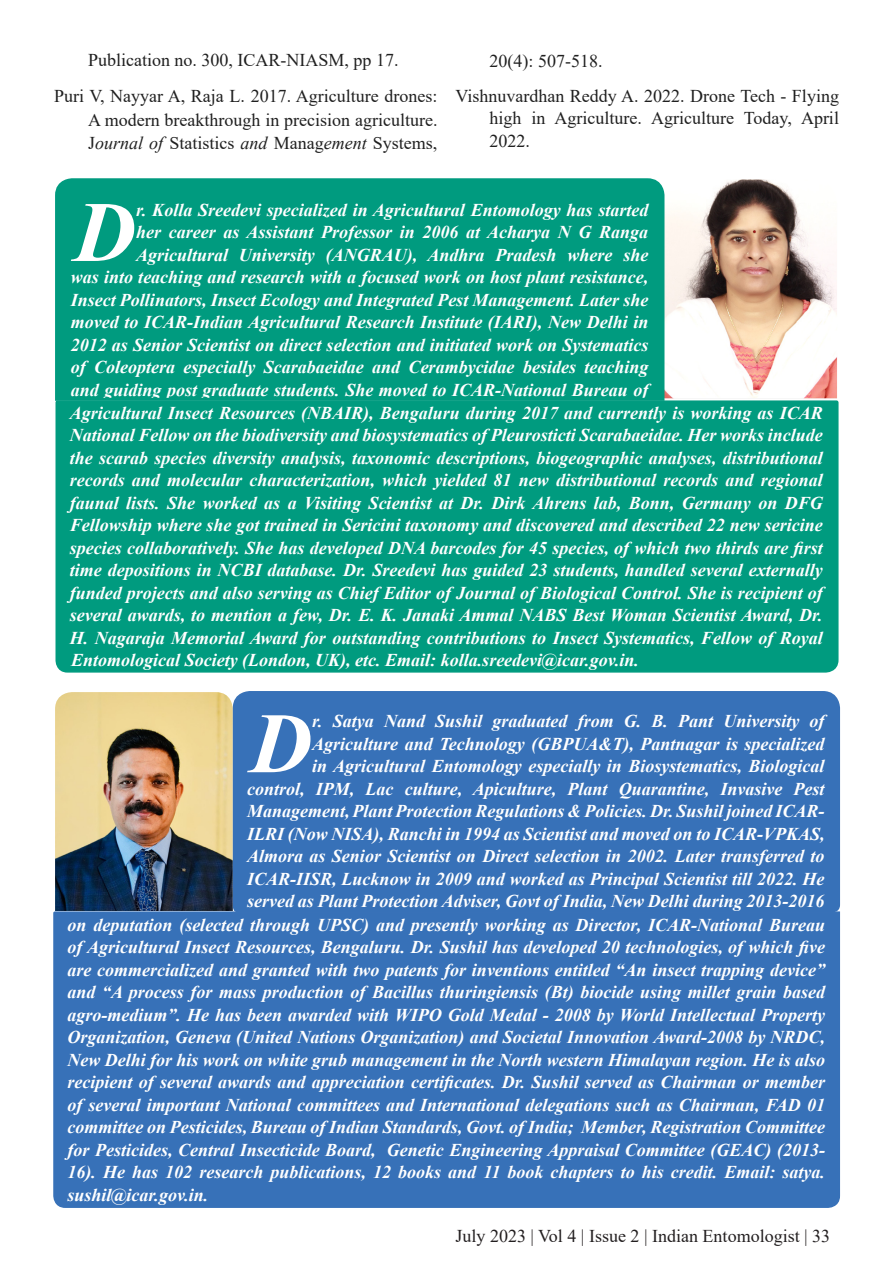
<style>
.page{position:relative;width:893px;height:1263px;background:#fff}
.page>*{position:absolute;margin:0;border:0;box-sizing:border-box;transform-origin:0 0}
.t1{font:italic 700 85.95px "Times New Roman";color:#fff}
.t2{font:italic 700 18px "Times New Roman";color:#fff}
.t3{font:18px/23.2px "Times New Roman";color:#202020;text-align:justify}
.t4{font:18px "Times New Roman";color:#231f20}
.s1{font-style:italic}
</style>
<div class="page">
<img style="left:666px;top:179px;width:171px;height:219px">
<div style="left:55px;top:178px;width:611px;height:222px;background:#009b7f"></div>
<img style="left:55px;top:692px;width:177px;height:219px">
<div style="left:55px;top:400px;width:784px;height:273px;background:#009b7f"></div>
<div style="left:232px;top:691px;width:609px;height:220px;background:#3771b8"></div>
<div style="left:53px;top:911px;width:788px;height:297px;background:#3771b8"></div>
<p class="t3" style="left:88px;top:48px;width:312px">Publication no. 300, ICAR-NIASM, pp 17.</p>
<p class="t3" style="left:88px;top:84px;width:351px;text-indent:-34px">Puri V, Nayyar A, Raja L. 2017. Agriculture drones:<br>A modern breakthrough in precision agriculture.<br>J<span class="s1">ournal of</span> Statistics <span class="s1">and</span> Manag<span class="s1">ement</span> Systems,</p>
<p class="t3" style="left:489px;top:48px;width:114px">20(4): 507-518.</p>
<p class="t3" style="left:489px;top:84px;width:351px;line-height:22.5px;text-indent:-34px">Vishnuvardhan Reddy A. 2022. Drone Tech - Flying high in Agriculture. Agriculture Today, April 2022.</p>
<p class="t1" style="left:74px;top:172px;width:64px">D</p>
<p class="t2" style="left:136px;top:197px;width:514px">r. Kolla Sreedevi specialized in Agricultural Entomology has started</p>
<p class="t2" style="left:136px;top:220px;width:514px">her career as Assistant Professor in 2006 at Acharya N G Ranga</p>
<p class="t2" style="left:136px;top:242px;width:514px">Agricultural University (ANGRAU), Andhra Pradesh where she</p>
<p class="t2" style="left:71px;top:265px;width:579px">was into teaching and research with a focused work on host plant resistance,</p>
<p class="t2" style="left:71px;top:287px;width:579px">Insect Pollinators, Insect Ecology and Integrated Pest Management. Later she</p>
<p class="t2" style="left:71px;top:310px;width:579px">moved to ICAR-Indian Agricultural Research Institute (IARI), New Delhi in</p>
<p class="t2" style="left:71px;top:332px;width:579px">2012 as Senior Scientist on direct selection and initiated work on Systematics</p>
<p class="t2" style="left:71px;top:355px;width:579px">of Coleoptera especially Scarabaeidae and Cerambycidae besides teaching</p>
<p class="t2" style="left:71px;top:377px;width:579px">and guiding post graduate students. She moved to ICAR-National Bureau of</p>
<p class="t2" style="left:70px;top:400px;width:754px">Agricultural Insect Resources (NBAIR), Bengaluru during 2017 and currently is working as ICAR</p>
<p class="t2" style="left:70px;top:423px;width:754px">National Fellow on the biodiversity and biosystematics of Pleurosticti Scarabaeidae. Her works include</p>
<p class="t2" style="left:70px;top:445px;width:754px">the scarab species diversity analysis, taxonomic descriptions, biogeographic analyses, distributional</p>
<p class="t2" style="left:70px;top:468px;width:754px">records and molecular characterization, which yielded 81 new distributional records and regional</p>
<p class="t2" style="left:70px;top:490px;width:754px">faunal lists. She worked as a Visiting Scientist at Dr. Dirk Ahrens lab, Bonn, Germany on DFG</p>
<p class="t2" style="left:70px;top:513px;width:754px">Fellowship where she got trained in Sericini taxonomy and discovered and described 22 new sericine</p>
<p class="t2" style="left:70px;top:535px;width:754px">species collaboratively. She has developed DNA barcodes for 45 species, of which two thirds are first</p>
<p class="t2" style="left:70px;top:558px;width:754px">time depositions in NCBI database. Dr. Sreedevi has guided 23 students, handled several externally</p>
<p class="t2" style="left:70px;top:580px;width:754px">funded projects and also serving as Chief Editor of Journal of Biological Control. She is recipient of</p>
<p class="t2" style="left:70px;top:603px;width:754px">several awards, to mention a few, Dr. E. K. Janaki Ammal NABS Best Woman Scientist Award, Dr.</p>
<p class="t2" style="left:70px;top:625px;width:754px">H. Nagaraja Memorial Award for outstanding contributions to Insect Systematics, Fellow of Royal</p>
<p class="t2" style="left:71px;top:648px;width:569px">Entomological Society (London, UK), etc. Email: kolla.sreedevi@icar.gov.in.</p>
<p class="t1" style="left:250px;top:683px;width:64px">D</p>
<p class="t2" style="left:312px;top:709px;width:514px">r. Satya Nand Sushil graduated from G. B. Pant University of</p>
<p class="t2" style="left:312px;top:731px;width:514px">Agriculture and Technology (GBPUA&amp;T), Pantnagar is specialized</p>
<p class="t2" style="left:312px;top:754px;width:514px">in Agricultural Entomology especially in Biosystematics, Biological</p>
<p class="t2" style="left:247px;top:776px;width:579px">control, IPM, Lac culture, Apiculture, Plant Quarantine, Invasive Pest</p>
<p class="t2" style="left:247px;top:799px;width:579px">Management, Plant Protection Regulations &amp; Policies. Dr. Sushil joined ICAR-</p>
<p class="t2" style="left:247px;top:821px;width:579px">ILRI (Now NISA), Ranchi in 1994 as Scientist and moved on to ICAR-VPKAS,</p>
<p class="t2" style="left:247px;top:844px;width:579px">Almora as Senior Scientist on Direct selection in 2002. Later transferred to</p>
<p class="t2" style="left:247px;top:866px;width:579px">ICAR-IISR, Lucknow in 2009 and worked as Principal Scientist till 2022. He</p>
<p class="t2" style="left:247px;top:889px;width:579px">served as Plant Protection Adviser, Govt of India, New Delhi during 2013-2016</p>
<p class="t2" style="left:68px;top:912px;width:759px">on deputation (selected through UPSC) and presently working as Director, ICAR-National Bureau</p>
<p class="t2" style="left:68px;top:935px;width:759px">of Agricultural Insect Resources, Bengaluru. Dr. Sushil has developed 20 technologies, of which five</p>
<p class="t2" style="left:68px;top:957px;width:759px">are commercialized and granted with two patents for inventions entitled “An insect trapping device”</p>
<p class="t2" style="left:68px;top:980px;width:759px">and “A process for mass production of Bacillus thuringiensis (Bt) biocide using millet grain based</p>
<p class="t2" style="left:68px;top:1002px;width:759px">agro-medium”. He has been awarded with WIPO Gold Medal - 2008 by World Intellectual Property</p>
<p class="t2" style="left:68px;top:1025px;width:759px">Organization, Geneva (United Nations Organization) and Societal Innovation Award-2008 by NRDC,</p>
<p class="t2" style="left:68px;top:1047px;width:759px">New Delhi for his work on white grub management in the North western Himalayan region. He is also</p>
<p class="t2" style="left:68px;top:1070px;width:759px">recipient of several awards and appreciation certificates. Dr. Sushil served as Chairman or member</p>
<p class="t2" style="left:68px;top:1092px;width:759px">of several important National committees and International delegations such as Chairman, FAD 01</p>
<p class="t2" style="left:68px;top:1115px;width:759px">committee on Pesticides, Bureau of Indian Standards, Govt. of India; Member, Registration Committee</p>
<p class="t2" style="left:68px;top:1137px;width:759px">for Pesticides, Central Insecticide Board, Genetic Engineering Appraisal Committee (GEAC) (2013-</p>
<p class="t2" style="left:68px;top:1160px;width:759px">16). He has 102 research publications, 12 books and 11 book chapters to his credit. Email: satya.</p>
<p class="t2" style="left:68px;top:1182px;width:142px">sushil@icar.gov.in.</p>
<p class="t4" style="left:455px;top:1223px;width:376px">July 2023 | Vol 4 | Issue 2 | Indian Entomologist | 33</p>
</div>
